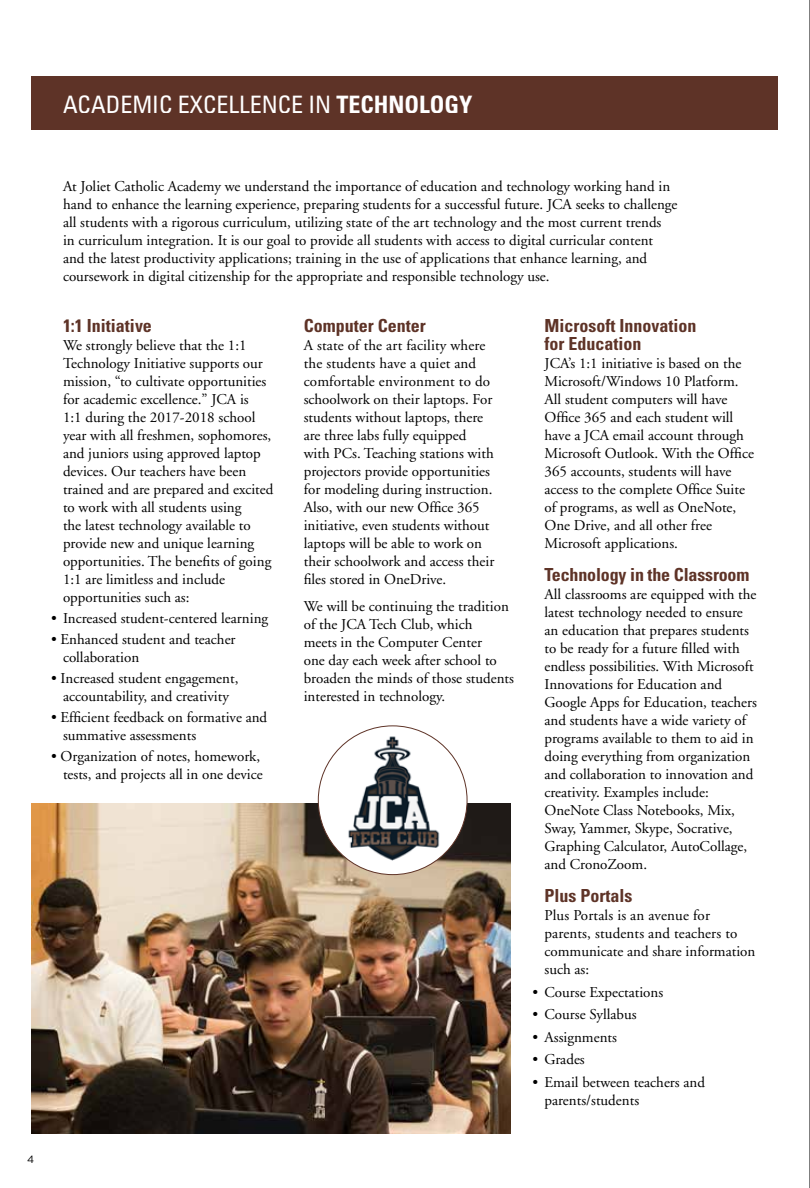
<style>
.page{position:relative;width:810px;height:1188px;background:#fff}
.page>*{position:absolute;margin:0;border:0;box-sizing:border-box;transform-origin:0 0}
.t1{font:condensed 24px "Univers";color:#fff}
.t2{font:700 condensed 18px/18px "Univers";color:#5e3327}
.t3{font:15px/18px "Adobe Garamond";color:#000}
.t4{font:10.5px "Gotham";color:#000}
.s1{font-weight:700}
</style>
<div class="page">
<hr style="left:809px;top:0;width:1px;height:1188px;background:#000">
<img style="left:32px;top:803px;width:479px;height:331px">
<div style="left:318px;top:726px;width:149px;height:149px;background:#fff;border-radius:50%"></div>
<div style="left:32px;top:76px;width:746px;height:54px;background:#5e3327"></div>
<img style="left:340px;top:729px;width:106px;height:134px">
<h1 class="t1" style="left:63px;top:89px;width:411px">ACADEMIC EXCELLENCE IN <span class="s1">TECHNOLOGY</span></h1>
<p class="t3" style="left:63px;top:178px;width:616px">At Joliet Catholic Academy we understand the importance of education and technology working hand in hand to enhance the learning experience, preparing students for a successful future. JCA seeks to challenge all students with a rigorous curriculum, utilizing state of the art technology and the most current trends<br>in curriculum integration. It is our goal to provide all students with access to digital curricular content and the latest productivity applications; training in the use of applications that enhance learning, and coursework in digital citizenship for the appropriate and responsible technology use.</p>
<p class="t2" style="left:63px;top:317px;width:90px">1:1 Initiative</p>
<p class="t3" style="left:63px;top:337px;width:212px">We strongly believe that the 1:1<br>Technology Initiative supports our mission, “to cultivate opportunities for academic excellence.” JCA is<br>1:1 during the 2017-2018 school year with all freshmen, sophomores, and juniors using approved laptop devices. Our teachers have been trained and are prepared and excited to work with all students using<br>the latest technology available to provide new and unique learning opportunities. The benefits of going 1:1 are limitless and include opportunities such as:</p>
<p class="t3" style="left:51px;top:610px;width:219px">• Increased student-centered learning</p>
<p class="t3" style="left:63px;top:631px;width:174px;text-indent:-12px">• Enhanced student and teacher collaboration</p>
<p class="t3" style="left:51px;top:670px;width:189px;text-align:center">• Increased student engagement, accountability, and creativity</p>
<p class="t3" style="left:63px;top:709px;width:206px;text-indent:-12px">• Efficient feedback on formative and summative assessments</p>
<p class="t3" style="left:51px;top:748px;width:213px;text-align:right">• Organization of notes, homework, tests, and projects all in one device</p>
<p class="t2" style="left:304px;top:317px;width:124px">Computer Center</p>
<p class="t3" style="left:304px;top:337px;width:192px">A state of the art facility where the students have a quiet and comfortable environment to do schoolwork on their laptops. For students without laptops, there are three labs fully equipped with PCs. Teaching stations with projectors provide opportunities for modeling during instruction.<br>Also, with our new Office 365 initiative, even students without laptops will be able to work on their schoolwork and access their files stored in OneDrive.</p>
<p class="t3" style="left:304px;top:598px;width:212px">We will be continuing the tradition of the JCA Tech Club, which<br>meets in the Computer Center<br>one day each week after school to broaden the minds of those students interested in technology.</p>
<p class="t2" style="left:544px;top:317px;width:153px">Microsoft Innovation for Education</p>
<p class="t3" style="left:544px;top:355px;width:211px">JCA’s 1:1 initiative is based on the<br>Microsoft/Windows 10 Platform.<br>All student computers will have<br>Office 365 and each student will have a JCA email account through<br>Microsoft Outlook. With the Office<br>365 accounts, students will have access to the complete Office Suite of programs, as well as OneNote,<br>One Drive, and all other free<br>Microsoft applications.</p>
<p class="t2" style="left:544px;top:566px;width:206px">Technology in the Classroom</p>
<p class="t3" style="left:544px;top:586px;width:214px">All classrooms are equipped with the latest technology needed to ensure an education that prepares students to be ready for a future filled with endless possibilities. With Microsoft Innovations for Education and Google Apps for Education, teachers and students have a wide variety of programs available to them to aid in doing everything from organization and collaboration to innovation and creativity. Examples include:<br>OneNote Class Notebooks, Mix, Sway, Yammer, Skype, Socrative, Graphing Calculator, AutoCollage, and CronoZoom.</p>
<p class="t2" style="left:544px;top:887px;width:90px">Plus Portals</p>
<p class="t3" style="left:544px;top:907px;width:212px">Plus Portals is an avenue for parents, students and teachers to communicate and share information such as:</p>
<p class="t3" style="left:532px;top:984px;width:132px">• Course Expectations</p>
<p class="t3" style="left:532px;top:1006px;width:106px">• Course Syllabus</p>
<p class="t3" style="left:532px;top:1029px;width:86px">• Assignments</p>
<p class="t3" style="left:532px;top:1051px;width:54px">• Grades</p>
<p class="t3" style="left:544px;top:1074px;width:162px;text-indent:-12px">• Email between teachers and parents/students</p>
<p class="t4" style="left:27px;top:1153px;width:9px">4</p>
</div>
